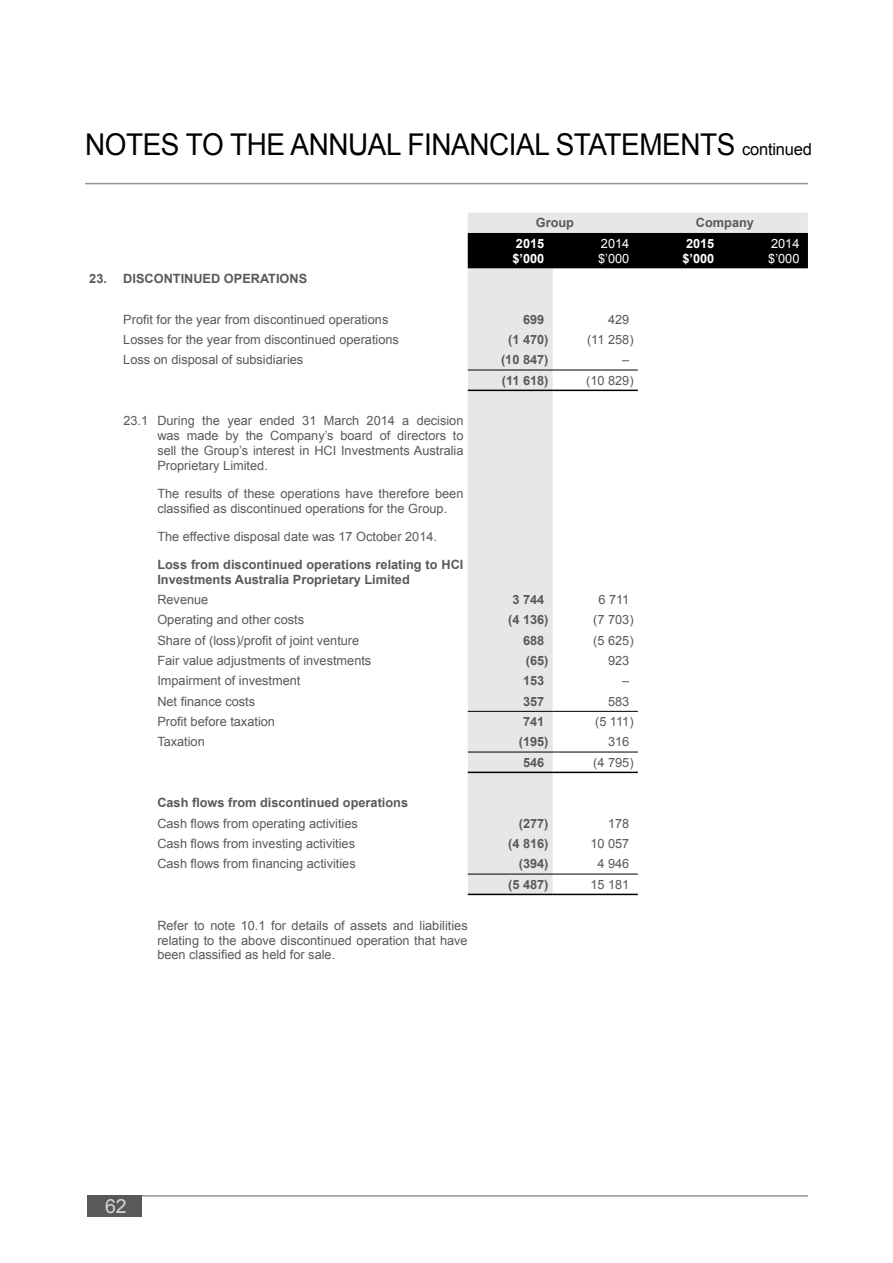
<style>
.page{position:relative;width:893px;height:1263px;background:#fff}
.page>*{position:absolute;margin:0;border:0;box-sizing:border-box;transform-origin:0 0}
.t1{font:30px "Arial";letter-spacing:-.015em;color:#000;scale:.93 1}
.t2{font:19.5px "Arial";color:#d1d3d4}
.t3{font:16.5px "Arial";letter-spacing:-.015em;color:#000}
.t4{font:12.75px/15px "Arial";color:#58595b;text-align:justify}
.t5{font:700 12.75px/15px "Arial";color:#58595b}
.t6{font:700 12.75px/15px "Arial";color:#fff}
.t7{font:12.75px/15px "Arial";color:#fff}
</style>
<div class="page">
<hr style="left:85px;top:183px;width:723px;height:1px;background:#939598">
<hr style="left:128px;top:1195px;width:680px;height:2px;background:#939598">
<div style="left:87px;top:1195px;width:55px;height:21px;background:#58595b"></div>
<svg style="left:468px;top:213px;width:340px;height:157px"></svg>
<div style="left:468px;top:233px;width:340px;height:35px;background:#000"></div>
<svg style="left:467px;top:370px;width:171px;height:524px;fill:#eaebec"></svg>
<hr style="left:468px;top:772px;width:85px;height:1px;background:#000">
<hr style="left:553px;top:772px;width:85px;height:1px;background:#000">
<hr style="left:468px;top:370px;width:85px;height:1px;background:#000">
<hr style="left:553px;top:370px;width:85px;height:1px;background:#000">
<hr style="left:468px;top:390px;width:85px;height:1px;background:#000">
<hr style="left:553px;top:390px;width:85px;height:1px;background:#000">
<hr style="left:468px;top:752px;width:85px;height:1px;background:#000">
<hr style="left:553px;top:752px;width:85px;height:1px;background:#000">
<hr style="left:468px;top:711px;width:85px;height:1px;background:#000">
<hr style="left:553px;top:711px;width:85px;height:1px;background:#000">
<hr style="left:468px;top:874px;width:85px;height:1px;background:#000">
<hr style="left:553px;top:874px;width:85px;height:1px;background:#000">
<hr style="left:468px;top:894px;width:85px;height:1px;background:#000">
<hr style="left:553px;top:894px;width:85px;height:1px;background:#000">
<h1 class="t1" style="left:85px;top:125px;width:42px">Notes</h1>
<h1 class="t1" style="left:186px;top:125px;width:134px">to theann</h1>
<h1 class="t1" style="left:348px;top:125px;width:82px">ual Financial</h1>
<h1 class="t1" style="left:556px;top:125px;width:40px">Statements</h1>
<p class="t3" style="left:742px;top:138px;width:71px">continued</p>
<p class="t5" style="left:536px;top:216px;width:40px">Group</p>
<p class="t5" style="left:696px;top:216px;width:60px">Company</p>
<p class="t6" style="left:512px;top:236px;width:33px">2015 $’000</p>
<p class="t7" style="left:598px;top:236px;width:33px">2014 $’000</p>
<p class="t6" style="left:682px;top:236px;width:33px">2015 $’000</p>
<p class="t7" style="left:768px;top:236px;width:33px">2014 $’000</p>
<p class="t5" style="left:89px;top:271px;width:219px">23. DISCONTINUED OPERATIONS</p>
<p class="t4" style="left:123px;top:312px;width:267px">Profit for the year from discontinued operations</p>
<p class="t5" style="left:523px;top:312px;width:23px">699</p>
<p class="t4" style="left:608px;top:312px;width:23px">429</p>
<p class="t4" style="left:123px;top:332px;width:277px">Losses for the year from discontinued operations</p>
<p class="t5" style="left:508px;top:332px;width:42px">(1 470)</p>
<p class="t4" style="left:587px;top:332px;width:48px">(11 258)</p>
<p class="t4" style="left:123px;top:353px;width:181px">Loss on disposal of subsidiaries</p>
<p class="t5" style="left:501px;top:353px;width:49px">(10 847)</p>
<p class="t4" style="left:622px;top:353px;width:9px">–</p>
<p class="t5" style="left:502px;top:373px;width:48px">(11 618)</p>
<p class="t4" style="left:586px;top:373px;width:49px">(10 829)</p>
<p class="t4" style="left:157px;top:414px;width:308px;text-indent:-34px">23.1 During the year ended 31 March 2014 a decision was made by the Company’s board of directors to sell the Group’s interest in HCI Investments Australia Proprietary Limited.</p>
<p class="t4" style="left:157px;top:486px;width:308px">The results of these operations have therefore been classified as discontinued operations for the Group.</p>
<p class="t4" style="left:157px;top:529px;width:281px">The effective disposal date was 17 October 2014.</p>
<p class="t5" style="left:157px;top:557px;width:308px">Loss from discontinued operations relating to HCI<br>Investments Australia Proprietary Limited</p>
<p class="t4" style="left:157px;top:592px;width:53px">Revenue</p>
<p class="t5" style="left:512px;top:592px;width:33px">3 744</p>
<p class="t4" style="left:598px;top:592px;width:32px">6 711</p>
<p class="t4" style="left:157px;top:613px;width:148px">Operating and other costs</p>
<p class="t5" style="left:508px;top:613px;width:42px">(4 136)</p>
<p class="t4" style="left:593px;top:613px;width:42px">(7 703)</p>
<p class="t4" style="left:157px;top:633px;width:203px">Share of (loss)/profit of joint venture</p>
<p class="t5" style="left:523px;top:633px;width:23px">688</p>
<p class="t4" style="left:593px;top:633px;width:42px">(5 625)</p>
<p class="t4" style="left:157px;top:653px;width:215px">Fair value adjustments of investments</p>
<p class="t5" style="left:526px;top:653px;width:24px">(65)</p>
<p class="t4" style="left:608px;top:653px;width:23px">923</p>
<p class="t4" style="left:157px;top:674px;width:145px">Impairment of investment</p>
<p class="t5" style="left:523px;top:674px;width:23px">153</p>
<p class="t4" style="left:622px;top:674px;width:9px">–</p>
<p class="t4" style="left:157px;top:694px;width:99px">N et finance costs</p>
<p class="t5" style="left:523px;top:694px;width:23px">357</p>
<p class="t4" style="left:608px;top:694px;width:23px">583</p>
<p class="t4" style="left:157px;top:714px;width:119px">Profit before taxation</p>
<p class="t5" style="left:523px;top:714px;width:23px">741</p>
<p class="t4" style="left:595px;top:714px;width:40px">(5 111)</p>
<p class="t4" style="left:157px;top:735px;width:49px">Taxation</p>
<p class="t5" style="left:519px;top:735px;width:31px">(195)</p>
<p class="t4" style="left:608px;top:735px;width:23px">316</p>
<p class="t5" style="left:523px;top:755px;width:23px">546</p>
<p class="t4" style="left:593px;top:755px;width:42px">(4 795)</p>
<p class="t5" style="left:157px;top:796px;width:252px">Cash flows from discontinued operations</p>
<p class="t4" style="left:157px;top:816px;width:202px">Cash flows from operating activities</p>
<p class="t5" style="left:519px;top:816px;width:31px">(277)</p>
<p class="t4" style="left:608px;top:816px;width:23px">178</p>
<p class="t4" style="left:157px;top:836px;width:199px">Cash flows from investing activities</p>
<p class="t5" style="left:508px;top:836px;width:42px">(4 816)</p>
<p class="t4" style="left:590px;top:836px;width:40px">10 057</p>
<p class="t4" style="left:157px;top:857px;width:200px">Cash flows from financing activities</p>
<p class="t5" style="left:519px;top:857px;width:31px">(394)</p>
<p class="t4" style="left:597px;top:857px;width:33px">4 946</p>
<p class="t5" style="left:508px;top:877px;width:42px">(5 487)</p>
<p class="t4" style="left:590px;top:877px;width:40px">15 181</p>
<p class="t4" style="left:157px;top:918px;width:312px">Refer to note 10.1 for details of assets and liabilities relating to the above discontinued operation that have been classified as held for sale.</p>
<h2 class="t2" style="left:105px;top:1193px;width:23px">62</h2>
</div>
